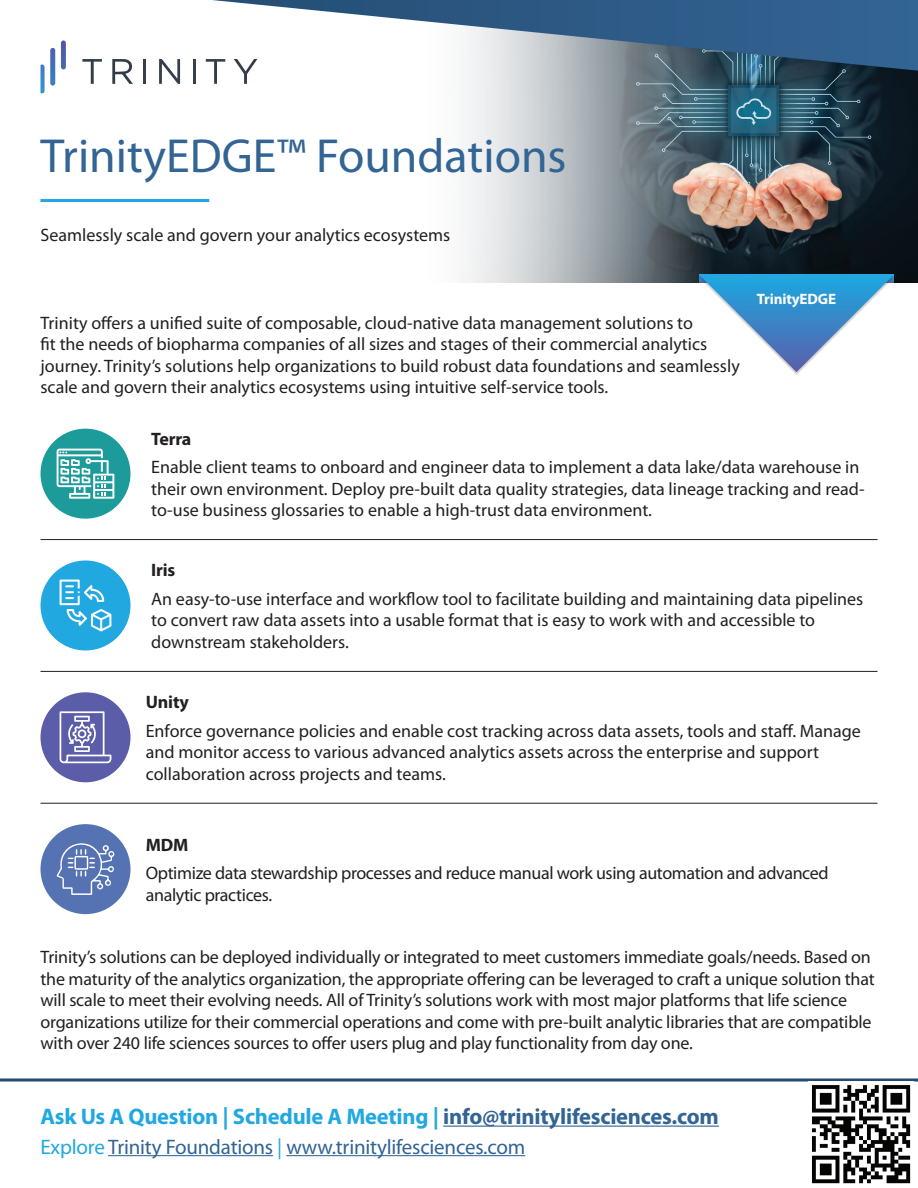
<style>
.page{position:relative;width:918px;height:1188px;background:#fff}
.page>*{position:absolute;margin:0;border:0;box-sizing:border-box;transform-origin:0 0}
.t1{font:48px "Myriad Pro";color:#326494}
.t2{font:700 22.5px "Myriad Pro";letter-spacing:-.01em;color:#21a8e0}
.t3{font:21px "Myriad Pro";letter-spacing:-.01em;color:#326494}
.t4{font:18px/21.6px "Myriad Pro";color:#231f20}
.t5{font:18px/21.6px "Myriad Pro";letter-spacing:-.02em;color:#231f20}
.t6{font:700 18px "Myriad Pro";letter-spacing:-.01em;color:#231f20}
.t7{font:700 15px "Myriad Pro";letter-spacing:-.01em;color:#fff}
.s1{color:#326494}
.s2{color:#21a8e0}
</style>
<div class="page">
<img style="left:466px;top:71px;width:452px;height:212px">
<svg style="left:242px;top:71px;width:7px;height:13px"></svg>
<svg style="left:159px;top:59px;width:21px;height:25px"></svg>
<svg style="left:112px;top:59px;width:21px;height:25px"></svg>
<svg style="left:40px;top:48px;width:15px;height:45px"></svg>
<svg style="left:61px;top:40px;width:5px;height:29px"></svg>
<svg style="left:82px;top:59px;width:20px;height:25px"></svg>
<svg style="left:206px;top:59px;width:11px;height:25px"></svg>
<hr style="left:193px;top:59px;width:3px;height:25px;background:#373f4b">
<hr style="left:143px;top:59px;width:3px;height:25px;background:#353e4a">
<hr style="left:40px;top:199px;width:169px;height:3px;background:#21a8e0">
<svg style="left:0;top:1078px;width:918px;height:4px;background:#5b7994"></svg>
<hr style="left:443px;top:1126px;width:276px;height:1px;background:#326494">
<svg style="left:212px;top:0;width:706px;height:71px"></svg>
<img style="left:811px;top:1085px;width:100px;height:99px">
<hr style="left:108px;top:1155px;width:165px;height:1px;background:#326494">
<hr style="left:286px;top:1155px;width:239px;height:1px;background:#326494">
<hr style="left:40px;top:671px;width:838px;height:1px;background:#231f20">
<hr style="left:40px;top:539px;width:838px;height:1px;background:#231f20">
<hr style="left:40px;top:803px;width:838px;height:1px;background:#231f20">
<div style="left:40px;top:429px;width:90px;height:90px;background:#1d9b9b;border-radius:50%"></div>
<svg style="left:57px;top:449px;width:57px;height:50px"></svg>
<div style="left:40px;top:560px;width:90px;height:90px;background:#21a8e0;border-radius:50%"></div>
<svg style="left:60px;top:580px;width:51px;height:51px"></svg>
<div style="left:40px;top:692px;width:90px;height:90px;background:#5b5da8;border-radius:50%"></div>
<svg style="left:60px;top:711px;width:51px;height:52px"></svg>
<div style="left:40px;top:824px;width:90px;height:90px;background:#5573b3;border-radius:50%"></div>
<svg style="left:56px;top:843px;width:59px;height:52px"></svg>
<div style="left:698px;top:275px;width:197px;height:100px;background:#fff"></div>
<svg style="left:699px;top:275px;width:195px;height:97px"></svg>
<h1 class="t1" style="left:40px;top:126px;width:528px">TrinityEDGE™ Foundations</h1>
<p class="t4" style="left:40px;top:224px;width:411px">Seamlessly scale and govern your analytics ecosystems</p>
<p class="t4" style="left:40px;top:311px;width:701px">Trinity offers a unified suite of composable, cloud-native data management solutions to<br>fit the needs of biopharma companies of all sizes and stages of their commercial analytics journey. Trinity’s solutions help organizations to build robust data foundations and seamlessly scale and govern their analytics ecosystems using intuitive self-service tools.</p>
<p class="t7" style="left:757px;top:290px;width:81px">TrinityEDGE</p>
<p class="t6" style="left:151px;top:427px;width:42px">Terra</p>
<p class="t4" style="left:151px;top:456px;width:715px">Enable client teams to onboard and engineer data to implement a data lake/data warehouse in their own environment. Deploy pre-built data quality strategies, data lineage tracking and read&shy;to-use business glossaries to enable a high-trust data environment.</p>
<p class="t6" style="left:151px;top:559px;width:26px">Iris</p>
<p class="t4" style="left:151px;top:588px;width:714px">An easy-to-use interface and workflow tool to facilitate building and maintaining data pipelines to convert raw data assets into a usable format that is easy to work with and accessible to downstream stakeholders.</p>
<p class="t6" style="left:146px;top:690px;width:45px">Unity</p>
<p class="t4" style="left:146px;top:720px;width:717px">Enforce governance policies and enable cost tracking across data assets, tools and staff. Manage and monitor access to various advanced analytics assets across the enterprise and support collaboration across projects and teams.</p>
<p class="t6" style="left:146px;top:833px;width:44px">MDM</p>
<p class="t5" style="left:146px;top:862px;width:684px">Optimize data stewardship processes and reduce manual work using automation and advanced analytic practices.</p>
<p class="t4" style="left:40px;top:946px;width:836px">Trinity’s solutions can be deployed individually or integrated to meet customers immediate goals/needs. Based on the maturity of the analytics organization, the appropriate offering can be leveraged to craft a unique solution that will scale to meet their evolving needs. All of Trinity’s solutions work with most major platforms that life science organizations utilize for their commercial operations and come with pre-built analytic libraries that are compatible with over 240 life sciences sources to offer users plug and play functionality from day one.</p>
<p class="t2" style="left:40px;top:1102px;width:680px">Ask Us A Question | Schedule A Meeting | <span class="s1">info@trinitylifesciences.com</span></p>
<p class="t3" style="left:40px;top:1134px;width:486px"><span class="s2">Explore</span> Trinity Foundations <span class="s2">|</span> www.trinitylifesciences.com</p>
</div>
